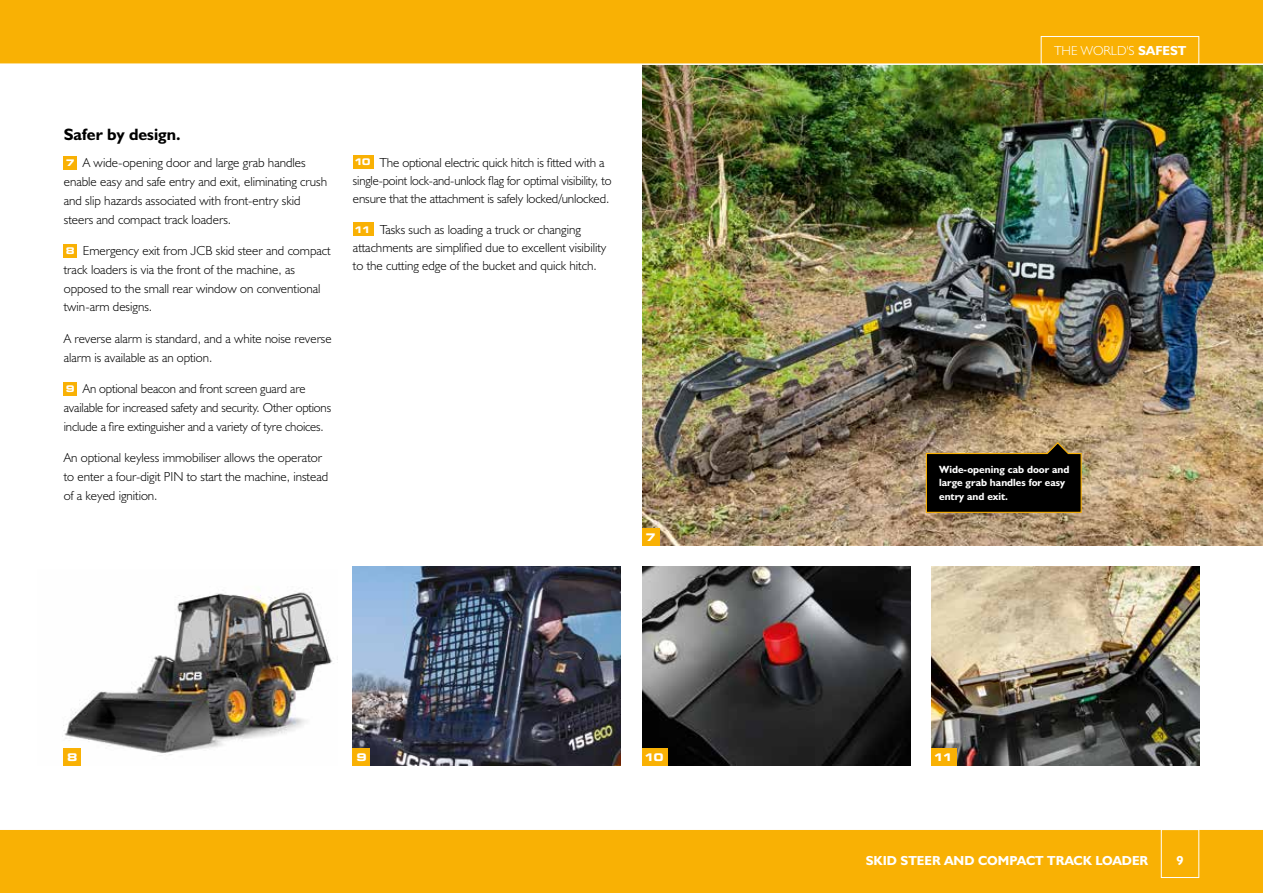
<style>
.page{position:relative;width:1263px;height:893px;background:#fff}
.page>*{position:absolute;margin:0;border:0;box-sizing:border-box;transform-origin:0 0}
.t1{font:16.5px "JCB Bold";color:#000}
.t2{font:13.2px/18.8px "JCB Light";color:#000}
.t3{font:13.2px "JCB Bold";color:#fff}
.t4{font:13.2px "JCB Light";color:#fff}
.t5{font:10.5px/13.5px "JCB Bold";color:#fff}
.t6{font:700 expanded 10.5px "Square 721 BT";color:#fff}
.s1{font-family:"Square 721 BT";font-weight:700;font-stretch:expanded;font-size:9.15px;color:#fff}
.s2{font-family:"JCB Bold"}
</style>
<div class="page">
<img style="left:642px;top:65px;width:621px;height:480px">
<div style="left:0;top:0;width:1263px;height:64px;background:#f9b104"></div>
<hr style="left:0;top:63px;width:1263px;height:2px;background:#fff">
<div style="left:0;top:829px;width:1263px;height:64px;background:#f9b104"></div>
<hr style="left:0;top:828px;width:1263px;height:2px;background:#fff">
<div style="left:1161px;top:829px;width:38px;height:49px;border:1px solid #fff"></div>
<div style="left:1041px;top:36px;width:158px;height:29px;border:1px solid #fff"></div>
<div style="left:64px;top:156px;width:13px;height:13px;background:#f9b104"></div>
<div style="left:64px;top:244px;width:13px;height:13px;background:#f9b104"></div>
<div style="left:64px;top:382px;width:13px;height:13px;background:#f9b104"></div>
<div style="left:353px;top:155px;width:20px;height:13px;background:#f9b104"></div>
<div style="left:353px;top:223px;width:20px;height:13px;background:#f9b104"></div>
<svg style="left:925px;top:441px;width:157px;height:72px"></svg>
<img style="left:931px;top:567px;width:268px;height:198px">
<img style="left:642px;top:567px;width:268px;height:198px">
<img style="left:353px;top:567px;width:268px;height:198px">
<img style="left:63px;top:589px;width:270px;height:176px">
<div style="left:353px;top:748px;width:17px;height:17px;background:#f9b104"></div>
<div style="left:64px;top:748px;width:17px;height:17px;background:#f9b104"></div>
<div style="left:642px;top:529px;width:17px;height:17px;background:#f9b104"></div>
<div style="left:931px;top:748px;width:26px;height:17px;background:#f9b104"></div>
<div style="left:642px;top:748px;width:26px;height:17px;background:#f9b104"></div>
<p class="t1" style="left:64px;top:124px;width:118px">Safer by design.</p>
<p class="t2" style="left:64px;top:153px;width:265px"><span class="s1">7</span> A wide-opening door and large grab handles enable easy and safe entry and exit, eliminating crush and slip hazards associated with front-entry skid steers and compact track loaders.</p>
<p class="t2" style="left:64px;top:241px;width:268px"><span class="s1">8</span> Emergency exit from JCB skid steer and compact track loaders is via the front of the machine, as opposed to the small rear window on conventional twin-arm designs.</p>
<p class="t2" style="left:64px;top:329px;width:269px">A reverse alarm is standard, and a white noise reverse alarm is available as an option.</p>
<p class="t2" style="left:64px;top:379px;width:269px"><span class="s1">9</span> An optional beacon and front screen guard are available for increased safety and security. Other options include a fire extinguisher and a variety of tyre choices.</p>
<p class="t2" style="left:64px;top:448px;width:266px">An optional keyless immobiliser allows the operator to enter a four-digit PIN to start the machine, instead of a keyed ignition.</p>
<p class="t2" style="left:353px;top:153px;width:260px;line-height:18.3px"><span class="s1">10</span> The optional electric quick hitch is fitted with a single-point lock-and-unlock flag for optimal visibility, to ensure that the attachment is safely locked/unlocked.</p>
<p class="t2" style="left:353px;top:220px;width:255px;line-height:18px"><span class="s1">11</span> Tasks such as loading a truck or changing attachments are simplified due to excellent visibility to the cutting edge of the bucket and quick hitch.</p>
<p class="t6" style="left:645px;top:531px;width:12px">7</p>
<p class="t4" style="left:1054px;top:43px;width:134px">THE WORLD'S <span class="s2">SAFEST</span></p>
<p class="t5" style="left:939px;top:462px;width:132px">Wide-opening cab door and large grab handles for easy entry and exit.</p>
<p class="t6" style="left:67px;top:751px;width:12px">8</p>
<p class="t6" style="left:356px;top:751px;width:12px">9</p>
<p class="t6" style="left:644px;top:751px;width:21px">10</p>
<p class="t6" style="left:933px;top:751px;width:21px">11</p>
<p class="t3" style="left:866px;top:852px;width:284px">SKID STEER AND COMPACT TRACK LOADER</p>
<p class="t3" style="left:1176px;top:852px;width:9px">9</p>
</div>
